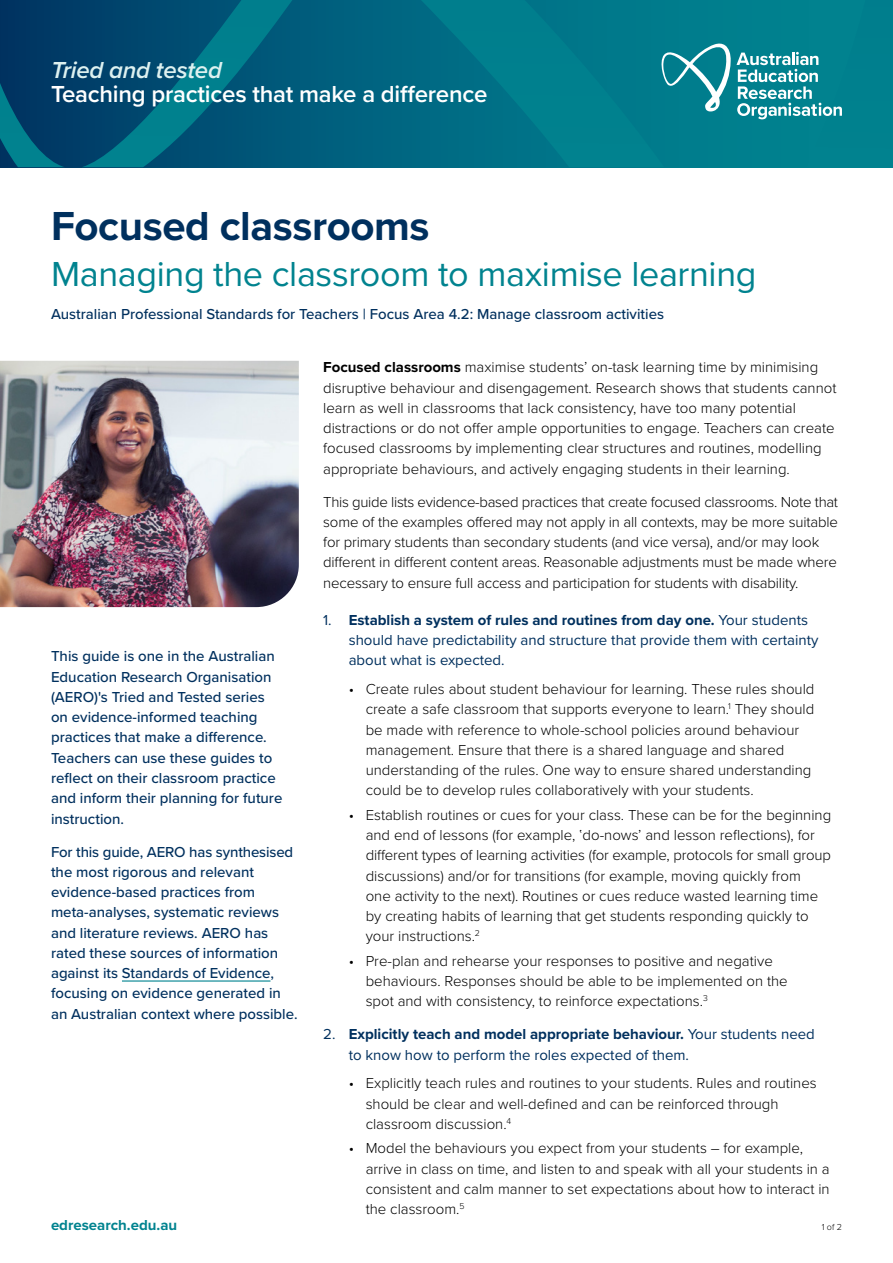
<style>
.page{position:relative;width:893px;height:1263px;background:#fff}
.page>*{position:absolute;margin:0;border:0;box-sizing:border-box;transform-origin:0 0}
.t1{font:700 42px "Proxima Nova";letter-spacing:-.01em;color:#00305e}
.Subtitle{font:36px "Proxima Nova";letter-spacing:-.01em;color:#01838f}
.t2{font:600 24px "Proxima Nova";letter-spacing:-.01em;color:#fff}
.t3{font:italic 600 24px "Proxima Nova";letter-spacing:-.01em;color:#ddf1f0}
.t4{font:300 15px/20.2px "Proxima Nova";color:#000}
.Intro{font:500 15px/20.2px "Proxima Nova";color:#00305e}
.t5{font:15px/20.2px "Proxima Nova";color:#00305e}
.Focus_areas{font:500 15px "Proxima Nova";color:#00305e}
.t6{font:700 15px "Proxima Nova";color:#01838f}
.t7{font:300 9px "Proxima Nova";color:#000}
.s1{font-weight:700}
</style>
<div class="page">
<svg style="left:0;top:0;width:893px;height:167px;background:#006881"></svg>
<img style="left:0;top:361px;width:299px;height:246px">
<svg style="left:662px;top:44px;width:180px;height:75px;background:#3298a4"></svg>
<hr style="left:122px;top:980px;width:148px;height:1px;background:#01838f">
<h3 class="t3" style="left:51px;top:53px;width:173px">Tried and tested</h3>
<h3 class="t2" style="left:51px;top:77px;width:438px">Teaching practices that make a difference</h3>
<h1 class="t1" style="left:51px;top:194px;width:380px">Focused classrooms</h1>
<h2 class="Subtitle" style="left:51px;top:247px;width:707px">Managing the classroom to maximise learning</h2>
<p class="Focus_areas" style="left:51px;top:302px;width:615px">Australian Professional Standards for Teachers | Focus Area 4.2: Manage classroom activities</p>
<p class="Intro" style="left:51px;top:646px;width:233px">This guide is one in the Australian<br>Education Research Organisation (AERO)'s Tried and Tested series on evidence-informed teaching practices that make a difference.<br>Teachers can use these guides to reflect on their classroom practice and inform their planning for future instruction.</p>
<p class="Intro" style="left:51px;top:841px;width:248px">For this guide, AERO has synthesised the most rigorous and relevant evidence-based practices from meta‑analyses, systematic reviews and literature reviews. AERO has rated these sources of information against its Standards of Evidence, focusing on evidence generated in an Australian context where possible.</p>
<p class="t4" style="left:323px;top:356px;width:515px"><span class="s1">Focused classrooms</span> maximise students’ on-task learning time by minimising disruptive behaviour and disengagement. Research shows that students cannot learn as well in classrooms that lack consistency, have too many potential distractions or do not offer ample opportunities to engage. Teachers can create focused classrooms by implementing clear structures and routines, modelling appropriate behaviours, and actively engaging students in their learning.</p>
<p class="t4" style="left:323px;top:491px;width:516px">This guide lists evidence-based practices that create focused classrooms. Note that some of the examples offered may not apply in all contexts, may be more suitable for primary students than secondary students (and vice versa), and/or may look different in different content areas. Reasonable adjustments must be made where necessary to ensure full access and participation for students with disability.</p>
<p class="t5" style="left:349px;top:609px;width:471px;text-indent:-26px">1. <span class="s1">Establish a system of rules and routines from day one.</span> Your students should have predictability and structure that provide them with certainty about what is expected.</p>
<p class="t4" style="left:366px;top:678px;width:450px;text-indent:-17px">• Create rules about student behaviour for learning. These rules should create a safe classroom that supports everyone to learn.<sup>1</sup> They should be made with reference to whole-school policies around behaviour management. Ensure that there is a shared language and shared understanding of the rules. One way to ensure shared understanding could be to develop rules collaboratively with your students.</p>
<p class="t4" style="left:366px;top:804px;width:467px;text-indent:-17px">• Establish routines or cues for your class. These can be for the beginning and end of lessons (for example, ‛do-nows’ and lesson reflections), for different types of learning activities (for example, protocols for small group discussions) and/or for transitions (for example, moving quickly from<br>one activity to the next). Routines or cues reduce wasted learning time by creating habits of learning that get students responding quickly to your instructions.<sup>2</sup></p>
<p class="t4" style="left:366px;top:950px;width:423px;text-indent:-17px">• Pre-plan and rehearse your responses to positive and negative behaviours. Responses should be able to be implemented on the spot and with consistency, to reinforce expectations.<sup>3</sup></p>
<p class="t5" style="left:349px;top:1024px;width:468px;text-indent:-26px">2. <span class="s1">Explicitly teach and model appropriate behaviour.</span> Your students need to know how to perform the roles expected of them.</p>
<p class="t4" style="left:366px;top:1072px;width:453px;text-indent:-17px">• Explicitly teach rules and routines to your students. Rules and routines should be clear and well-defined and can be reinforced through classroom discussion.<sup>4</sup></p>
<p class="t4" style="left:366px;top:1137px;width:466px;text-indent:-17px">• Model the behaviours you expect from your students – for example, arrive in class on time, and listen to and speak with all your students in a consistent and calm manner to set expectations about how to interact in the classroom.<sup>5</sup></p>
<p class="t6" style="left:51px;top:1214px;width:128px">edresearch.edu.au</p>
<p class="t7" style="left:822px;top:1220px;width:22px">1 of 2</p>
</div>
